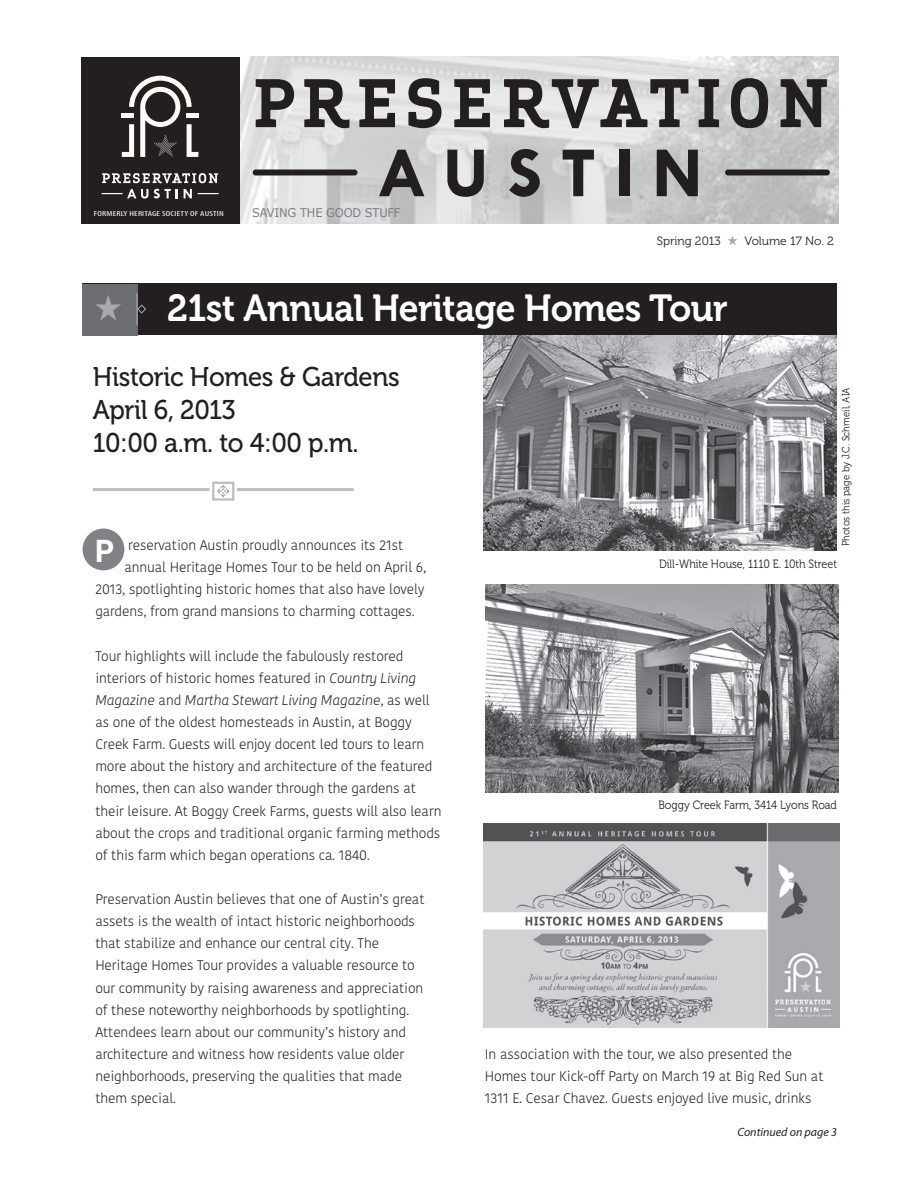
<style>
.page{position:relative;width:918px;height:1188px;background:#fff}
.page>*{position:absolute;margin:0;border:0;box-sizing:border-box;transform-origin:0 0}
.Heads_Museo_25_white{font:37.5px "Museo 700";letter-spacing:-.015em;color:#fff;scale:.95 1}
._2nd_Heads_Museo_18{font:700 30px "Benton Sans";color:#fff;scale:.95 1}
._2nd_Heads_Museo_18-2{font:27px "Museo 500";letter-spacing:-.015em;color:#231f20;scale:.95 1}
.Body_Copy_KOH{font:300 13.8px/22.2px "Kohinoor";letter-spacing:-.01em;color:#231f20}
.Photo_Caption_Museo{font:12px "Museo 300";color:#231f20;scale:.9 1}
.Photo_Caption_Museo-2{font:12px "Museo 300";color:#231f20}
._2nd_Heads_Museo_18-3{font:12px "Verdana";letter-spacing:-.015em;color:#7a7c7f;scale:.95 1}
.continued_page{font:italic 12px "Myriad Pro";color:#231f20}
.Photo_Caption_Museo-3{font:10.5px "Museo 300";color:#231f20;scale:.9 1}
._2nd_Heads_Museo_18-4{font:condensed 7.35px "Myriad Pro";letter-spacing:.02em;color:#fff;scale:1.36 1}
.s1{color:#a8a9ad}
.s2{font-style:italic}
</style>
<div class="page">
<img style="left:484px;top:335px;width:353px;height:215px">
<img style="left:228px;top:57px;width:610px;height:167px">
<div style="left:81px;top:57px;width:158px;height:166px;background:#231f20"></div>
<svg style="left:102px;top:173px;width:116px;height:10px"></svg>
<svg style="left:101px;top:189px;width:47px;height:10px"></svg>
<svg style="left:154px;top:189px;width:24px;height:10px"></svg>
<svg style="left:184px;top:189px;width:35px;height:9px"></svg>
<svg style="left:122px;top:76px;width:76px;height:82px"></svg>
<div style="left:83px;top:529px;width:41px;height:41px;background:#808285;border-radius:50%"></div>
<div style="left:82px;top:284px;width:755px;height:51px;background:#231f20"></div>
<hr style="left:93px;top:488px;width:117px;height:3px;background:#bcbdc0">
<hr style="left:237px;top:488px;width:117px;height:3px;background:#bcbdc0">
<div style="left:212px;top:482px;width:22px;height:19px;border:2px solid #bcbdc0"></div>
<svg style="left:217px;top:485px;width:13px;height:13px"></svg>
<div style="left:82px;top:284px;width:56px;height:52px;background:#6c6d70"></div>
<hr style="left:137px;top:293px;width:1px;height:32px;background:#a8a9ad">
<svg style="left:137px;top:304px;width:9px;height:10px"></svg>
<svg style="left:256px;top:79px;width:38px;height:48px;background:#777576"></svg>
<svg style="left:304px;top:79px;width:45px;height:49px;background:#767475"></svg>
<svg style="left:359px;top:79px;width:36px;height:48px;background:#6b696a"></svg>
<svg style="left:408px;top:78px;width:34px;height:50px;background:#747273"></svg>
<svg style="left:454px;top:79px;width:36px;height:48px;background:#6b696a"></svg>
<svg style="left:504px;top:79px;width:184px;height:49px;background:#898788"></svg>
<svg style="left:699px;top:79px;width:20px;height:48px"></svg>
<svg style="left:731px;top:78px;width:37px;height:50px;background:#6c6b6c"></svg>
<svg style="left:781px;top:79px;width:46px;height:48px;background:#656364"></svg>
<div style="left:253px;top:170px;width:105px;height:5px;background:#231f20;border-radius:3px"></div>
<div style="left:725px;top:170px;width:105px;height:5px;background:#231f20;border-radius:3px"></div>
<svg style="left:379px;top:150px;width:45px;height:46px;background:#7c7b7c"></svg>
<svg style="left:447px;top:150px;width:37px;height:47px;background:#747172"></svg>
<svg style="left:509px;top:149px;width:31px;height:48px"></svg>
<svg style="left:563px;top:150px;width:31px;height:46px"></svg>
<div style="left:619px;top:150px;width:10px;height:46px;background:#231f20"></div>
<svg style="left:657px;top:150px;width:41px;height:46px;background:#595658"></svg>
<img style="left:486px;top:585px;width:353px;height:207px">
<img style="left:484px;top:823px;width:356px;height:205px">
<p class="_2nd_Heads_Museo_18-4" style="left:94px;top:209px;width:97px">FORMERLY HERITAGE SOCIETY OF AUSTIN</p>
<p class="_2nd_Heads_Museo_18-3" style="left:252px;top:205px;width:158px">SAVING THE GOOD STUFF</p>
<p class="Photo_Caption_Museo-2" style="left:657px;top:234px;width:179px">Spring 2013 <span class="s1">★</span> Volume 17 No. 2</p>
<p class="Heads_Museo_25_white" style="left:167px;top:287px;width:591px">21st Annual Heritage Homes Tour</p>
<p class="_2nd_Heads_Museo_18-2" style="left:93px;top:362px;width:324px">Historic Homes &amp; Gardens</p>
<p class="_2nd_Heads_Museo_18-2" style="left:93px;top:395px;width:152px">April 6, 2013</p>
<p class="_2nd_Heads_Museo_18-2" style="left:93px;top:428px;width:281px">10:00 a.m. to 4:00 p.m.</p>
<p class="Photo_Caption_Museo-3" style="left:840px;top:546px;width:178px;rotate:-90deg">Photos this page by J.C. Schmeil, AIA</p>
<p class="Body_Copy_KOH" style="left:128px;top:534px;width:277px">reservation Austin proudly announces its 21st</p>
<p class="Body_Copy_KOH" style="left:124px;top:556px;width:303px">annual Heritage Homes Tour to be held on April 6,</p>
<p class="Body_Copy_KOH" style="left:95px;top:579px;width:331px">2013, spotlighting historic homes that also have lovely</p>
<p class="Body_Copy_KOH" style="left:95px;top:601px;width:321px">gardens, from grand mansions to charming cottages.</p>
<p class="Body_Copy_KOH" style="left:95px;top:645px;width:348px">Tour highlights will include the fabulously restored interiors of historic homes featured in <span class="s2">Country Living Magazine</span> and <span class="s2">Martha Stewart Living Magazine</span>, as well as one of the oldest homesteads in Austin, at Boggy Creek Farm. Guests will enjoy docent led tours to learn more about the history and architecture of the featured homes, then can also wander through the gardens at their leisure. At Boggy Creek Farms, guests will also learn about the crops and traditional organic farming methods of this farm which began operations ca. 1840.</p>
<p class="Body_Copy_KOH" style="left:95px;top:888px;width:331px">Preservation Austin believes that one of Austin’s great assets is the wealth of intact historic neighborhoods that stabilize and enhance our central city. The Heritage Homes Tour provides a valuable resource to our community by raising awareness and appreciation of these noteworthy neighborhoods by spotlighting.<br>Attendees learn about our community’s history and architecture and witness how residents value older neighborhoods, preserving the qualities that made them special.</p>
<p class="_2nd_Heads_Museo_18" style="left:95px;top:534px;width:22px">P</p>
<p class="Photo_Caption_Museo" style="left:659px;top:557px;width:199px">Dill-White House, 1110 E. 10th Street</p>
<p class="Photo_Caption_Museo" style="left:658px;top:799px;width:200px">Boggy Creek Farm, 3414 Lyons Road</p>
<p class="Body_Copy_KOH" style="left:485px;top:1043px;width:340px">In association with the tour, we also presented the<br>Homes tour Kick-off Party on March 19 at Big Red Sun at<br>1311 E. Cesar Chavez. Guests enjoyed live music, drinks</p>
<p class="continued_page" style="left:737px;top:1125px;width:101px">Continued on page 3</p>
</div>
